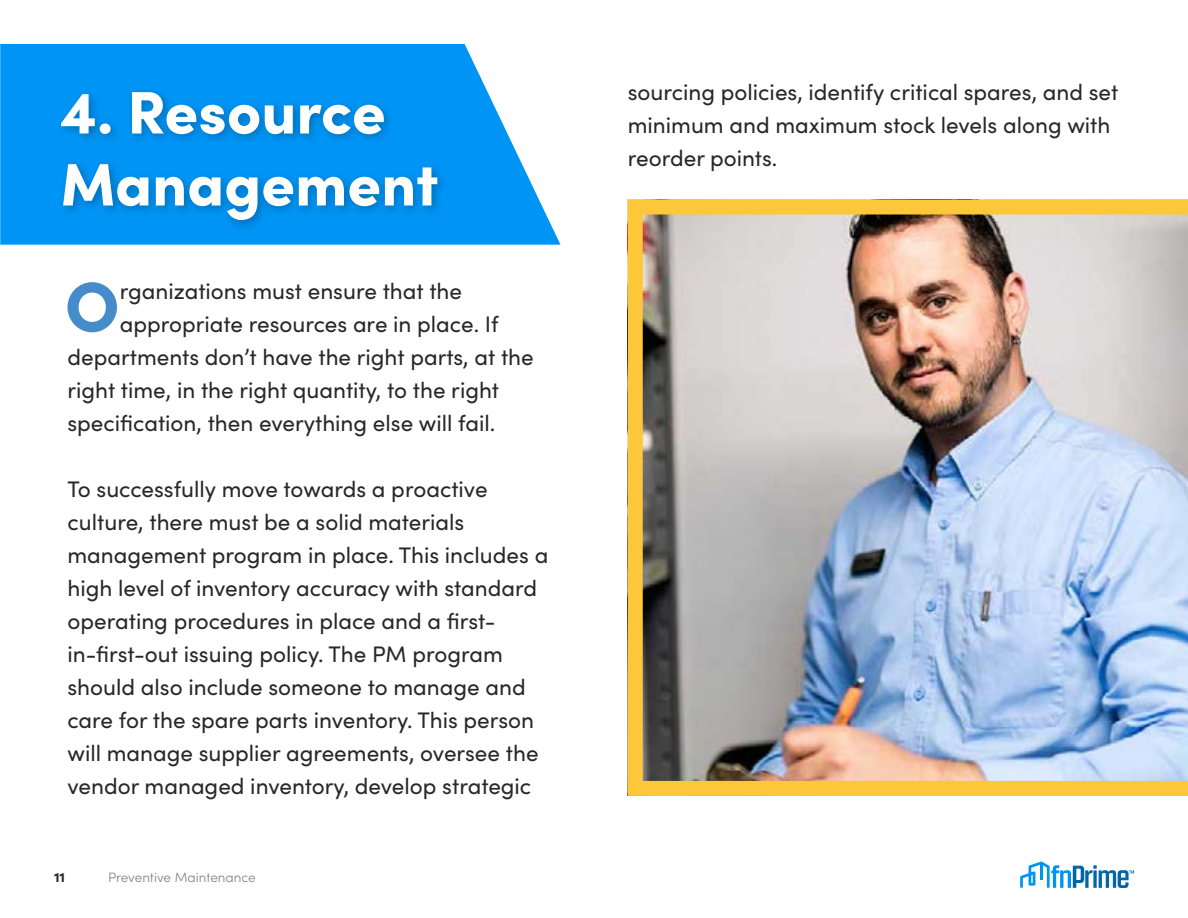
<style>
.page{position:relative;width:1188px;height:918px;background:#fff}
.page>*{position:absolute;margin:0;border:0;box-sizing:border-box;transform-origin:0 0}
.t1{font:900 70.35px "Sofia Pro";color:#448cca}
.t2{font:900 60px/72px "Sofia Pro";color:#fff}
.t3{font:22.5px/33px "Sofia Pro";color:#292829}
.t4{font:300 13.5px "Sofia Pro";letter-spacing:-.005em;color:#808285}
.t5{font:900 13.5px "Sofia Pro";color:#292829}
</style>
<div class="page">
<svg style="left:1020px;top:861px;width:114px;height:27px"></svg>
<svg style="left:0;top:44px;width:560px;height:201px;fill:#0094f5"></svg>
<div style="left:57px;top:87px;width:391px;height:144px;background:#0066a8;opacity:.75"></div>
<img style="left:628px;top:200px;width:560px;height:596px">
<h2 class="t2" style="left:60px;top:71px;width:379px">4. Resource<br>Management</h2>
<h1 class="t1" style="left:65px;top:252px;width:56px">O</h1>
<p class="t3" style="left:120px;top:273px;width:344px">rganizations must ensure that the</p>
<p class="t3" style="left:120px;top:306px;width:380px">appropriate resources are in place. If</p>
<p class="t3" style="left:68px;top:339px;width:468px">departments don’t have the right parts, at the</p>
<p class="t3" style="left:68px;top:372px;width:433px">right time, in the right quantity, to the right</p>
<p class="t3" style="left:68px;top:405px;width:429px">specification, then everything else will fail.</p>
<p class="t3" style="left:68px;top:471px;width:482px">To successfully move towards a proactive culture, there must be a solid materials management program in place. This includes a high level of inventory accuracy with standard operating procedures in place and a first&shy;in-first-out issuing policy. The PM program should also include someone to manage and care for the spare parts inventory. This person will manage supplier agreements, oversee the vendor managed inventory, develop strategic</p>
<p class="t5" style="left:54px;top:867px;width:13px">11</p>
<p class="t4" style="left:108px;top:868px;width:149px">Preventive Maintenance</p>
<p class="t3" style="left:628px;top:75px;width:492px">sourcing policies, identify critical spares, and set minimum and maximum stock levels along with reorder points.</p>
</div>
